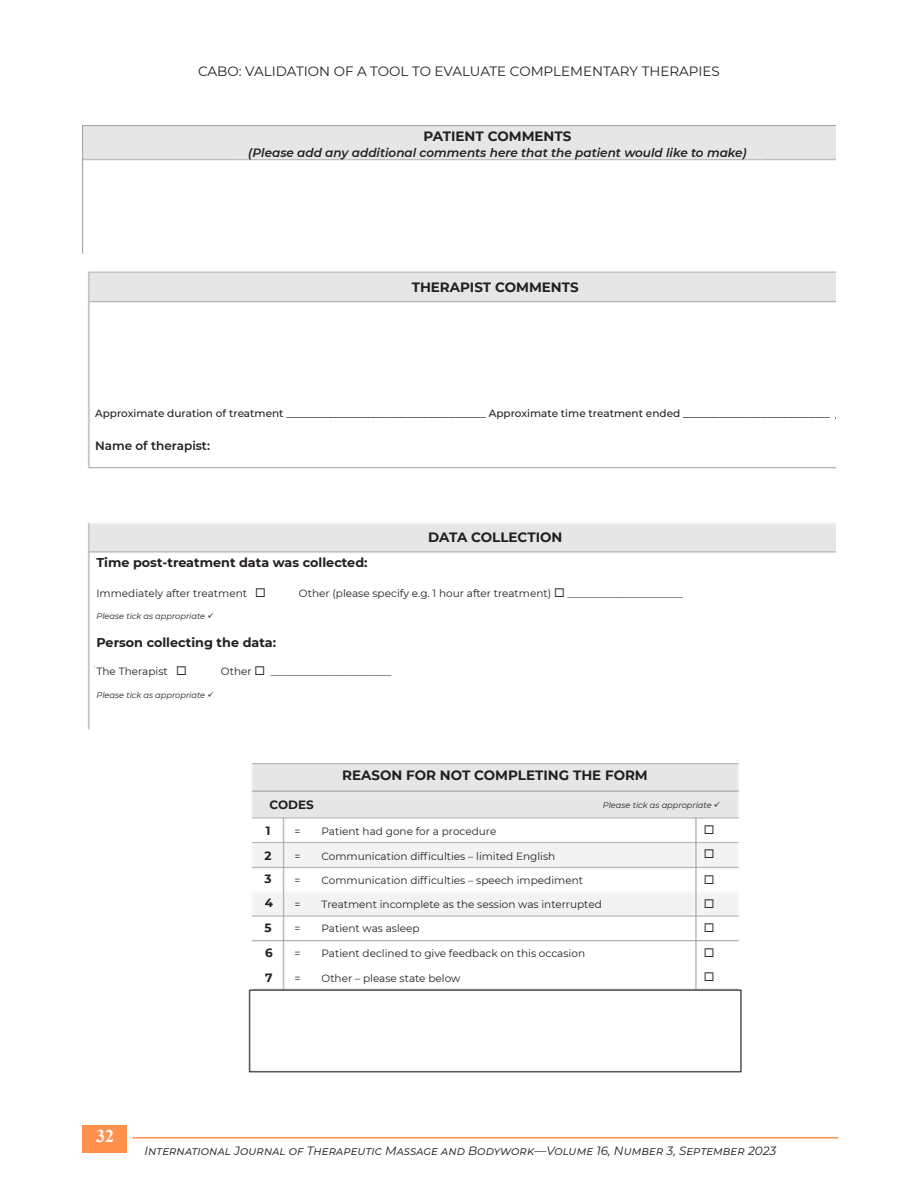
<style>
.page{position:relative;width:918px;height:1188px;background:#fff}
.page>*{position:absolute;margin:0;border:0;box-sizing:border-box;transform-origin:0 0}
.t1{font:700 18px "Times New Roman";color:#fff}
.Body_text{font:700 13.5px "Montserrat";color:#231f20}
.t2{font:13.5px "Montserrat";color:#231f20}
.Body_text-2{font:700 12.75px "Montserrat";color:#231f20}
.t3{font:italic 12px "Montserrat";color:#231f20}
.Body_text-3{font:italic 600 12px "Montserrat";color:#231f20}
.Body_text-4{font:600 12px "Montserrat";color:#231f20}
.Body_text-5{font:700 12px "Montserrat";color:#231f20}
.Body_text-6{font:10.5px "Montserrat";color:#231f20}
.Body_text-7{font:500 10.5px "Montserrat";color:#231f20}
.Body_text-8{font:italic 8.25px "Montserrat";color:#231f20}
</style>
<div class="page">
<div style="left:82px;top:1125px;width:45px;height:28px;background:#ff914d"></div>
<hr style="left:133px;top:1137px;width:705px;height:1px;background:#ff914d">
<img style="left:83px;top:126px;width:752px;height:947px">
<div style="left:232px;top:128px;width:532px;height:31px;background:#e6e6e6"></div>
<div style="left:401px;top:279px;width:189px;height:19px;background:#e6e6e6"></div>
<div style="left:94px;top:406px;width:741px;height:50px;background:#fff"></div>
<div style="left:401px;top:529px;width:189px;height:20px;background:#e6e6e6"></div>
<div style="left:95px;top:553px;width:740px;height:162px;background:#fff"></div>
<div style="left:341px;top:767px;width:308px;height:20px;background:#e6e6e6"></div>
<div style="left:266px;top:798px;width:52px;height:17px;background:#e6e6e6"></div>
<div style="left:263px;top:846px;width:10px;height:15px;background:#f3f3f3"></div>
<div style="left:263px;top:822px;width:10px;height:14px;background:#fff"></div>
<div style="left:263px;top:869px;width:10px;height:15px;background:#fff"></div>
<div style="left:263px;top:894px;width:12px;height:15px;background:#f3f3f3"></div>
<div style="left:263px;top:919px;width:10px;height:15px;background:#fff"></div>
<div style="left:264px;top:944px;width:10px;height:15px;background:#fff"></div>
<div style="left:264px;top:969px;width:10px;height:15px;background:#fff"></div>
<div style="left:603px;top:800px;width:119px;height:13px;background:#e6e6e6"></div>
<div style="left:702px;top:824px;width:14px;height:12px;background:#fff"></div>
<div style="left:702px;top:848px;width:14px;height:12px;background:#f3f3f3"></div>
<div style="left:702px;top:873px;width:14px;height:12px;background:#fff"></div>
<div style="left:702px;top:898px;width:14px;height:12px;background:#f3f3f3"></div>
<div style="left:702px;top:922px;width:14px;height:12px;background:#fff"></div>
<div style="left:702px;top:946px;width:14px;height:12px;background:#fff"></div>
<div style="left:702px;top:971px;width:14px;height:12px;background:#fff"></div>
<div style="left:293px;top:823px;width:208px;height:17px;background:#fff"></div>
<div style="left:293px;top:848px;width:268px;height:17px;background:#f3f3f3"></div>
<div style="left:293px;top:872px;width:347px;height:18px;background:#fff"></div>
<div style="left:293px;top:896px;width:347px;height:17px;background:#f3f3f3"></div>
<div style="left:293px;top:920px;width:347px;height:17px;background:#fff"></div>
<div style="left:293px;top:945px;width:347px;height:17px;background:#fff"></div>
<div style="left:293px;top:971px;width:347px;height:17px;background:#fff"></div>
<p class="t2" style="left:198px;top:62px;width:523px">CABO: VALIDATION OF A TOOL TO EVALUATE COMPLEMENTARY THERAPIES</p>
<p class="Body_text" style="left:424px;top:126px;width:149px">PATIENT COMMENTS</p>
<p class="Body_text-3" style="left:248px;top:144px;width:500px">(Please add any additional comments here that the patient would like to make)</p>
<p class="Body_text" style="left:412px;top:278px;width:169px">THERAPIST COMMENTS</p>
<p class="Body_text-7" style="left:95px;top:406px;width:736px">Approximate duration of treatment ______________________________________ Approximate time treatment ended ____________________________</p>
<p class="Body_text-4" style="left:95px;top:437px;width:116px">Name of therapist:</p>
<p class="Body_text" style="left:428px;top:528px;width:136px">DATA COLLECTION</p>
<p class="Body_text-2" style="left:96px;top:553px;width:273px">Time post-treatment data was collected:</p>
<p class="Body_text-6" style="left:96px;top:586px;width:171px">Immediately after treatment ◻</p>
<p class="Body_text-6" style="left:299px;top:586px;width:385px">Other (please specify e.g. 1 hour after treatment) ◻ ______________________</p>
<p class="Body_text-8" style="left:96px;top:610px;width:119px">Please tick as appropriate ✓</p>
<p class="Body_text-2" style="left:96px;top:633px;width:181px">Person collecting the data:</p>
<p class="Body_text-6" style="left:96px;top:665px;width:92px">The Therapist ◻</p>
<p class="Body_text-6" style="left:221px;top:665px;width:172px">Other ◻ _______________________</p>
<p class="Body_text-8" style="left:96px;top:689px;width:119px">Please tick as appropriate ✓</p>
<p class="Body_text-5" style="left:270px;top:796px;width:46px">CODES</p>
<p class="Body_text" style="left:342px;top:766px;width:307px">REASON FOR NOT COMPLETING THE FORM</p>
<p class="Body_text-8" style="left:603px;top:800px;width:119px">Please tick as appropriate ✓</p>
<p class="Body_text-5" style="left:266px;top:822px;width:6px">1</p>
<p class="Body_text-5" style="left:265px;top:870px;width:9px">3</p>
<p class="Body_text-5" style="left:265px;top:894px;width:10px">4</p>
<p class="Body_text-5" style="left:265px;top:919px;width:9px">5</p>
<p class="Body_text-5" style="left:265px;top:945px;width:9px">6</p>
<p class="Body_text-5" style="left:265px;top:969px;width:9px">7</p>
<p class="Body_text-5" style="left:265px;top:847px;width:9px">2</p>
<p class="Body_text-6" style="left:295px;top:824px;width:8px">=</p>
<p class="Body_text-6" style="left:322px;top:824px;width:176px">Patient had gone for a procedure</p>
<p class="Body_text-6" style="left:295px;top:849px;width:8px">=</p>
<p class="Body_text-6" style="left:322px;top:849px;width:235px">Communication difficulties – limited English</p>
<p class="Body_text-6" style="left:295px;top:873px;width:8px">=</p>
<p class="Body_text-6" style="left:322px;top:873px;width:263px">Communication difficulties – speech impediment</p>
<p class="Body_text-6" style="left:295px;top:897px;width:8px">=</p>
<p class="Body_text-6" style="left:322px;top:897px;width:282px">Treatment incomplete as the session was interrupted</p>
<p class="Body_text-6" style="left:295px;top:921px;width:8px">=</p>
<p class="Body_text-6" style="left:322px;top:921px;width:100px">Patient was asleep</p>
<p class="Body_text-6" style="left:295px;top:946px;width:8px">=</p>
<p class="Body_text-6" style="left:322px;top:946px;width:265px">Patient declined to give feedback on this occasion</p>
<p class="Body_text-6" style="left:295px;top:971px;width:8px">=</p>
<p class="Body_text-6" style="left:322px;top:971px;width:140px">Other – please state below</p>
<h1 class="t1" style="left:96px;top:1123px;width:19px">32</h1>
<p class="t3" style="left:145px;top:1142px;width:633px">International Journal of Therapeutic Massage and Bodywork—Volume 16, Number 3, September 2023</p>
</div>
